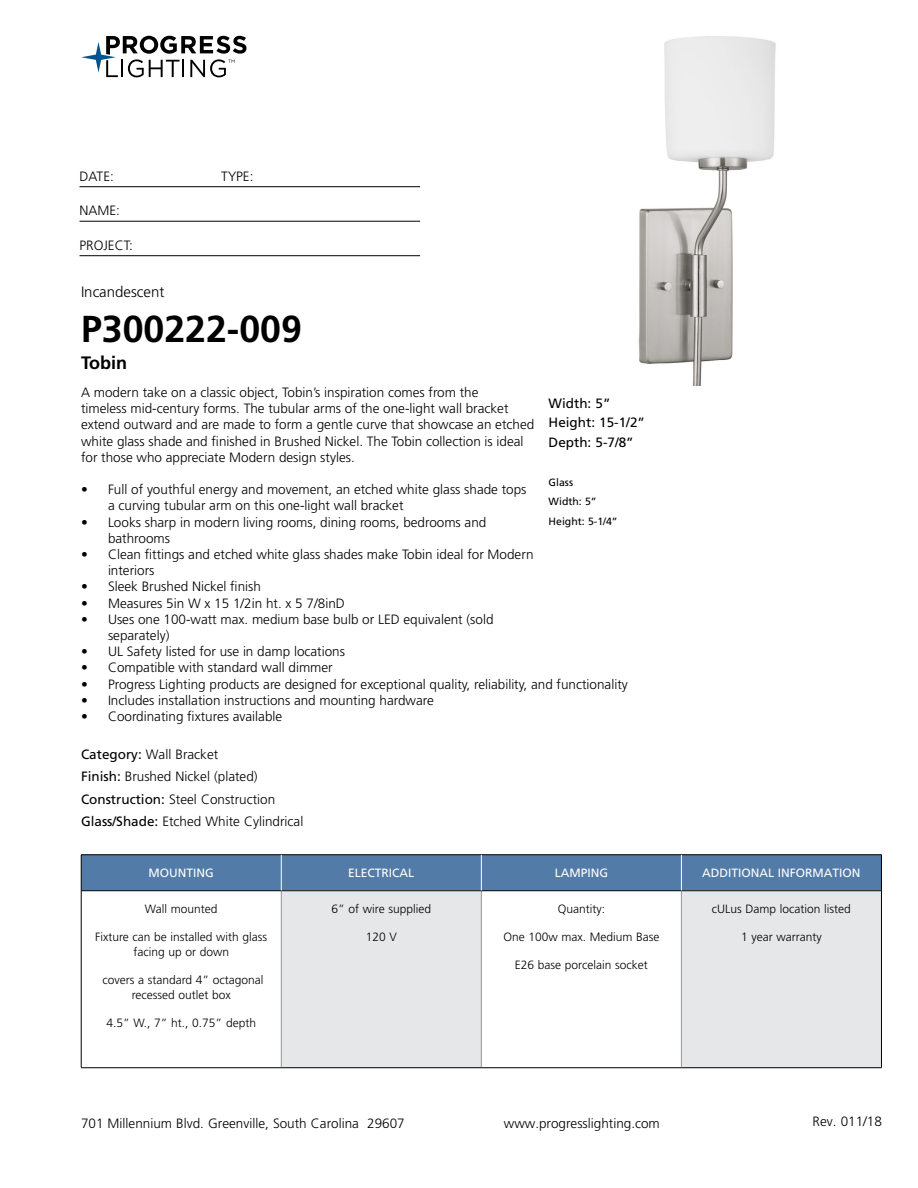
<style>
.page{position:relative;width:918px;height:1188px;background:#fff}
.page>*{position:absolute;margin:0;border:0;box-sizing:border-box;transform-origin:0 0}
.t1{font:700 37.5px "Frutiger LT Std";color:#000}
.t2{font:700 18px "Frutiger LT Std";color:#000}
.t3{font:300 15px "Frutiger LT Std";color:#000}
.t4{font:300 13.5px/16.2px "Frutiger LT Std";color:#000}
.t5{font:13.5px/19.5px "Frutiger LT Std";color:#000}
.t6{font:300 12px/15px "Frutiger LT Std";color:#000;text-align:center}
.t7{font:12px "Frutiger LT Std";color:#fff}
.t8{font:10.5px/19.5px "Frutiger LT Std";color:#000}
.s1{font-weight:400}
</style>
<div class="page">
<svg style="left:81px;top:36px;width:165px;height:41px"></svg>
<hr style="left:80px;top:186px;width:340px;height:1px;background:#000">
<hr style="left:80px;top:221px;width:340px;height:1px;background:#000">
<hr style="left:80px;top:255px;width:340px;height:1px;background:#000">
<div style="left:82px;top:855px;width:799px;height:35px;background:#527ba8"></div>
<div style="left:281px;top:891px;width:200px;height:177px;background:#e6e7e8"></div>
<div style="left:681px;top:891px;width:200px;height:177px;background:#e6e7e8"></div>
<hr style="left:281px;top:891px;width:1px;height:176px;background:#939598">
<hr style="left:481px;top:891px;width:1px;height:176px;background:#939598">
<hr style="left:681px;top:891px;width:1px;height:176px;background:#939598">
<hr style="left:81px;top:890px;width:200px;height:1px;background:#000">
<hr style="left:281px;top:890px;width:200px;height:1px;background:#000">
<hr style="left:481px;top:890px;width:200px;height:1px;background:#000">
<hr style="left:681px;top:890px;width:200px;height:1px;background:#000">
<hr style="left:81px;top:1067px;width:200px;height:1px;background:#000">
<hr style="left:281px;top:1067px;width:200px;height:1px;background:#000">
<hr style="left:481px;top:1067px;width:200px;height:1px;background:#000">
<hr style="left:681px;top:1067px;width:201px;height:1px;background:#000">
<hr style="left:81px;top:854px;width:200px;height:1px;background:#000">
<hr style="left:81px;top:855px;width:1px;height:36px;background:#000">
<hr style="left:281px;top:854px;width:200px;height:1px;background:#000">
<hr style="left:481px;top:854px;width:200px;height:1px;background:#000">
<hr style="left:681px;top:854px;width:201px;height:1px;background:#000">
<hr style="left:881px;top:855px;width:1px;height:36px;background:#000">
<hr style="left:81px;top:891px;width:1px;height:176px;background:#000">
<hr style="left:881px;top:891px;width:1px;height:176px;background:#000">
<hr style="left:281px;top:855px;width:1px;height:35px;background:#fff">
<hr style="left:681px;top:855px;width:1px;height:35px;background:#fff">
<hr style="left:481px;top:855px;width:1px;height:35px;background:#fff">
<img style="left:638px;top:36px;width:138px;height:349px">
<p class="t4" style="left:80px;top:168px;width:36px">DATE:</p>
<p class="t4" style="left:221px;top:168px;width:34px">TYPE:</p>
<p class="t4" style="left:80px;top:203px;width:42px">NAME:</p>
<p class="t4" style="left:80px;top:237px;width:55px">PROJECT:</p>
<p class="t3" style="left:81px;top:283px;width:85px">Incandescent</p>
<h1 class="t1" style="left:81px;top:307px;width:222px">P300222-009</h1>
<h2 class="t2" style="left:81px;top:352px;width:48px">Tobin</h2>
<p class="t4" style="left:81px;top:384px;width:455px">A modern take on a classic object, Tobin’s inspiration comes from the<br>timeless mid-century forms. The tubular arms of the one-light wall bracket extend outward and are made to form a gentle curve that showcase an etched white glass shade and finished in Brushed Nickel. The Tobin collection is ideal for those who appreciate Modern design styles.</p>
<p class="t4" style="left:108px;top:482px;width:420px;text-indent:-27px">• Full of youthful energy and movement, an etched white glass shade tops a curving tubular arm on this one-light wall bracket</p>
<p class="t4" style="left:108px;top:514px;width:380px;text-indent:-27px">• Looks sharp in modern living rooms, dining rooms, bedrooms and bathrooms</p>
<p class="t4" style="left:108px;top:546px;width:427px;text-indent:-27px">• Clean fittings and etched white glass shades make Tobin ideal for Modern interiors</p>
<p class="t4" style="left:81px;top:579px;width:182px">• Sleek Brushed Nickel finish</p>
<p class="t4" style="left:81px;top:595px;width:265px">• Measures 5in W x 15 1/2in ht. x 5 7/8inD</p>
<p class="t4" style="left:108px;top:611px;width:387px;text-indent:-27px">• Uses one 100-watt max. medium base bulb or LED equivalent (sold separately)</p>
<p class="t4" style="left:81px;top:644px;width:266px">• UL Safety listed for use in damp locations</p>
<p class="t4" style="left:81px;top:660px;width:253px">• Compatible with standard wall dimmer</p>
<p class="t4" style="left:81px;top:676px;width:548px">• Progress Lighting products are designed for exceptional quality, reliability, and functionality</p>
<p class="t4" style="left:81px;top:692px;width:354px">• Includes installation instructions and mounting hardware</p>
<p class="t4" style="left:81px;top:708px;width:203px">• Coordinating fixtures available</p>
<p class="t4" style="left:81px;top:743px;width:224px;line-height:22.5px"><span class="s1">Category:</span> Wall Bracket<br><span class="s1">Finish:</span> Brushed Nickel (plated)<br><span class="s1">Construction:</span> Steel Construction <span class="s1">Glass/Shade:</span> Etched White Cylindrical</p>
<p class="t7" style="left:149px;top:866px;width:67px">MOUNTING</p>
<p class="t7" style="left:348px;top:866px;width:68px">ELECTRICAL</p>
<p class="t7" style="left:555px;top:866px;width:55px">LAMPING</p>
<p class="t7" style="left:702px;top:866px;width:160px">ADDITIONAL INFORMATION</p>
<p class="t6" style="left:145px;top:902px;width:74px">Wall mounted</p>
<p class="t6" style="left:95px;top:930px;width:174px">Fixture can be installed with glass facing up or down</p>
<p class="t6" style="left:103px;top:972px;width:163px">covers a standard 4” octagonal recessed outlet box</p>
<p class="t6" style="left:106px;top:1015px;width:151px">4.5” W., 7” ht., 0.75” depth</p>
<p class="t5" style="left:549px;top:393px;width:98px">Width: 5”<br>Height: 15-1/2”<br>Depth: 5-7/8”</p>
<p class="t8" style="left:549px;top:472px;width:71px">Glass<br>Width: 5”<br>Height: 5-1/4”</p>
<p class="t6" style="left:332px;top:902px;width:101px">6” of wire supplied</p>
<p class="t6" style="left:366px;top:930px;width:33px">120 V</p>
<p class="t6" style="left:712px;top:902px;width:141px">cULus Damp location listed</p>
<p class="t6" style="left:741px;top:930px;width:82px">1 year warranty</p>
<p class="t6" style="left:558px;top:902px;width:49px">Quantity:</p>
<p class="t6" style="left:503px;top:930px;width:158px">One 100w max. Medium Base</p>
<p class="t6" style="left:515px;top:957px;width:134px">E26 base porcelain socket</p>
<p class="t4" style="left:81px;top:1115px;width:325px">701 Millennium Blvd. Greenville, South Carolina 29607</p>
<p class="t4" style="left:504px;top:1115px;width:158px">www.progresslighting.com</p>
<p class="t4" style="left:813px;top:1114px;width:71px">Rev. 011/18</p>
</div>
